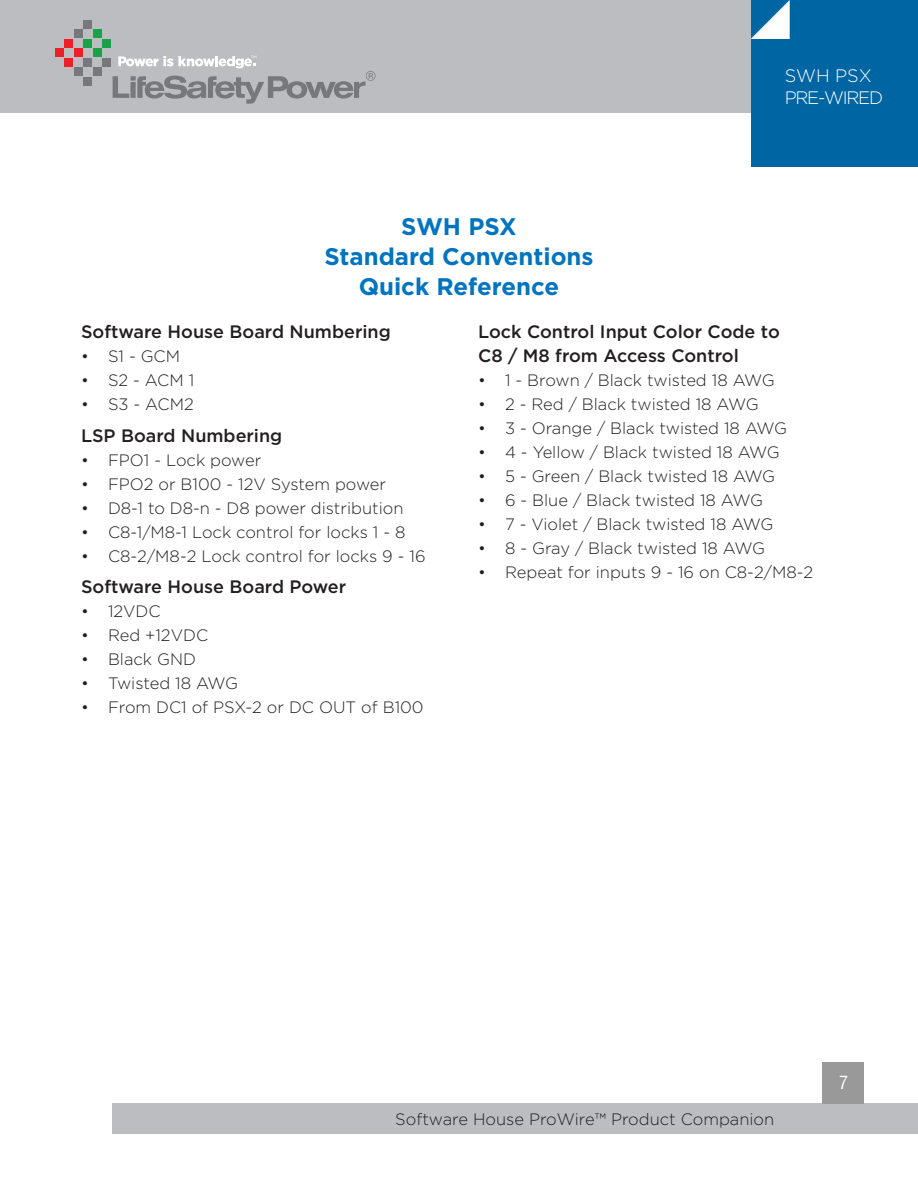
<style>
.page{position:relative;width:918px;height:1188px;background:#fff}
.page>*{position:absolute;margin:0;border:0;box-sizing:border-box;transform-origin:0 0}
.Header_L1{font:700 24px "Gotham";color:#0074be}
.Header_L1-2{font:500 18px "Gotham";color:#231f20}
.t1{font:300 18px/21.6px "Gotham";letter-spacing:-.07em;color:#fff}
.t2{font:condensed 18px "Helvetica LT Std";color:#fff}
.t3{font:300 16.5px "Gotham";color:#231f20}
</style>
<div class="page">
<div style="left:112px;top:1104px;width:806px;height:30px;background:#bcbdc0"></div>
<hr style="left:0;top:0;width:1px;height:167px;background:#0066a3">
<hr style="left:0;top:1104px;width:1px;height:30px;background:#bcbdc0">
<div style="left:0;top:0;width:918px;height:112px;background:#bcbdc0"></div>
<div style="left:55px;top:49px;width:8px;height:8px;background:#ec2026"></div>
<div style="left:65px;top:39px;width:8px;height:8px;background:#ec2026"></div>
<div style="left:74px;top:49px;width:8px;height:8px;background:#ec2026"></div>
<div style="left:65px;top:58px;width:8px;height:8px;background:#ec2026"></div>
<div style="left:74px;top:68px;width:8px;height:8px;background:#76787b"></div>
<div style="left:84px;top:58px;width:8px;height:8px;background:#76787b"></div>
<div style="left:93px;top:68px;width:8px;height:8px;background:#76787b"></div>
<div style="left:103px;top:58px;width:8px;height:8px;background:#76787b"></div>
<div style="left:74px;top:30px;width:8px;height:8px;background:#76787b"></div>
<div style="left:84px;top:20px;width:8px;height:8px;background:#76787b"></div>
<div style="left:84px;top:77px;width:8px;height:8px;background:#76787b"></div>
<div style="left:84px;top:39px;width:8px;height:8px;background:#18a24a"></div>
<div style="left:93px;top:30px;width:8px;height:8px;background:#18a24a"></div>
<div style="left:103px;top:39px;width:8px;height:8px;background:#18a24a"></div>
<div style="left:93px;top:49px;width:8px;height:8px;background:#18a24a"></div>
<svg style="left:113px;top:56px;width:263px;height:48px"></svg>
<div style="left:751px;top:0;width:167px;height:167px;background:#0066a3"></div>
<svg style="left:751px;top:0;width:39px;height:39px"></svg>
<div style="left:823px;top:1063px;width:41px;height:41px;background:#999"></div>
<p class="Header_L1" style="left:401px;top:211px;width:117px">SWH PSX</p>
<p class="Header_L1" style="left:324px;top:241px;width:271px">Standard Conventions</p>
<p class="Header_L1" style="left:359px;top:271px;width:202px">Quick Reference</p>
<p class="t1" style="left:785px;top:65px;width:100px">SWH PSX<br>PRE-WIRED</p>
<p class="Header_L1-2" style="left:81px;top:320px;width:311px">Software House Board Numbering</p>
<p class="t3" style="left:81px;top:346px;width:101px">• S1 - GCM</p>
<p class="t3" style="left:81px;top:370px;width:115px">• S2 - ACM 1</p>
<p class="t3" style="left:81px;top:394px;width:114px">• S3 - ACM2</p>
<p class="Header_L1-2" style="left:81px;top:424px;width:203px">LSP Board Numbering</p>
<p class="t3" style="left:81px;top:450px;width:182px">• FPO1 - Lock power</p>
<p class="t3" style="left:81px;top:474px;width:307px">• FPO2 or B100 - 12V System power</p>
<p class="t3" style="left:81px;top:498px;width:324px">• D8-1 to D8-n - D8 power distribution</p>
<p class="t3" style="left:81px;top:522px;width:326px">• C8-1/M8-1 Lock control for locks 1 - 8</p>
<p class="t3" style="left:81px;top:546px;width:346px">• C8-2/M8-2 Lock control for locks 9 - 16</p>
<p class="Header_L1-2" style="left:81px;top:575px;width:267px">Software House Board Power</p>
<p class="t3" style="left:81px;top:601px;width:81px">• 12VDC</p>
<p class="t3" style="left:81px;top:625px;width:129px">• Red +12VDC</p>
<p class="t3" style="left:81px;top:649px;width:116px">• Black GND</p>
<p class="t3" style="left:81px;top:673px;width:159px">• Twisted 18 AWG</p>
<p class="t3" style="left:81px;top:697px;width:344px">• From DC1 of PSX-2 or DC OUT of B100</p>
<p class="Header_L1-2" style="left:478px;top:320px;width:303px">Lock Control Input Color Code to</p>
<p class="Header_L1-2" style="left:478px;top:344px;width:262px">C8 / M8 from Access Control</p>
<p class="t3" style="left:478px;top:370px;width:298px">• 1 - Brown / Black twisted 18 AWG</p>
<p class="t3" style="left:478px;top:394px;width:282px">• 2 - Red / Black twisted 18 AWG</p>
<p class="t3" style="left:478px;top:418px;width:311px">• 3 - Orange / Black twisted 18 AWG</p>
<p class="t3" style="left:478px;top:442px;width:303px">• 4 - Yellow / Black twisted 18 AWG</p>
<p class="t3" style="left:478px;top:466px;width:299px">• 5 - Green / Black twisted 18 AWG</p>
<p class="t3" style="left:478px;top:490px;width:286px">• 6 - Blue / Black twisted 18 AWG</p>
<p class="t3" style="left:478px;top:514px;width:297px">• 7 - Violet / Black twisted 18 AWG</p>
<p class="t3" style="left:478px;top:538px;width:288px">• 8 - Gray / Black twisted 18 AWG</p>
<p class="t3" style="left:478px;top:562px;width:337px">• Repeat for inputs 9 - 16 on C8-2/M8-2</p>
<p class="t3" style="left:395px;top:1108px;width:381px">Software House ProWire™ Product Companion</p>
<p class="t2" style="left:839px;top:1071px;width:10px">7</p>
</div>
